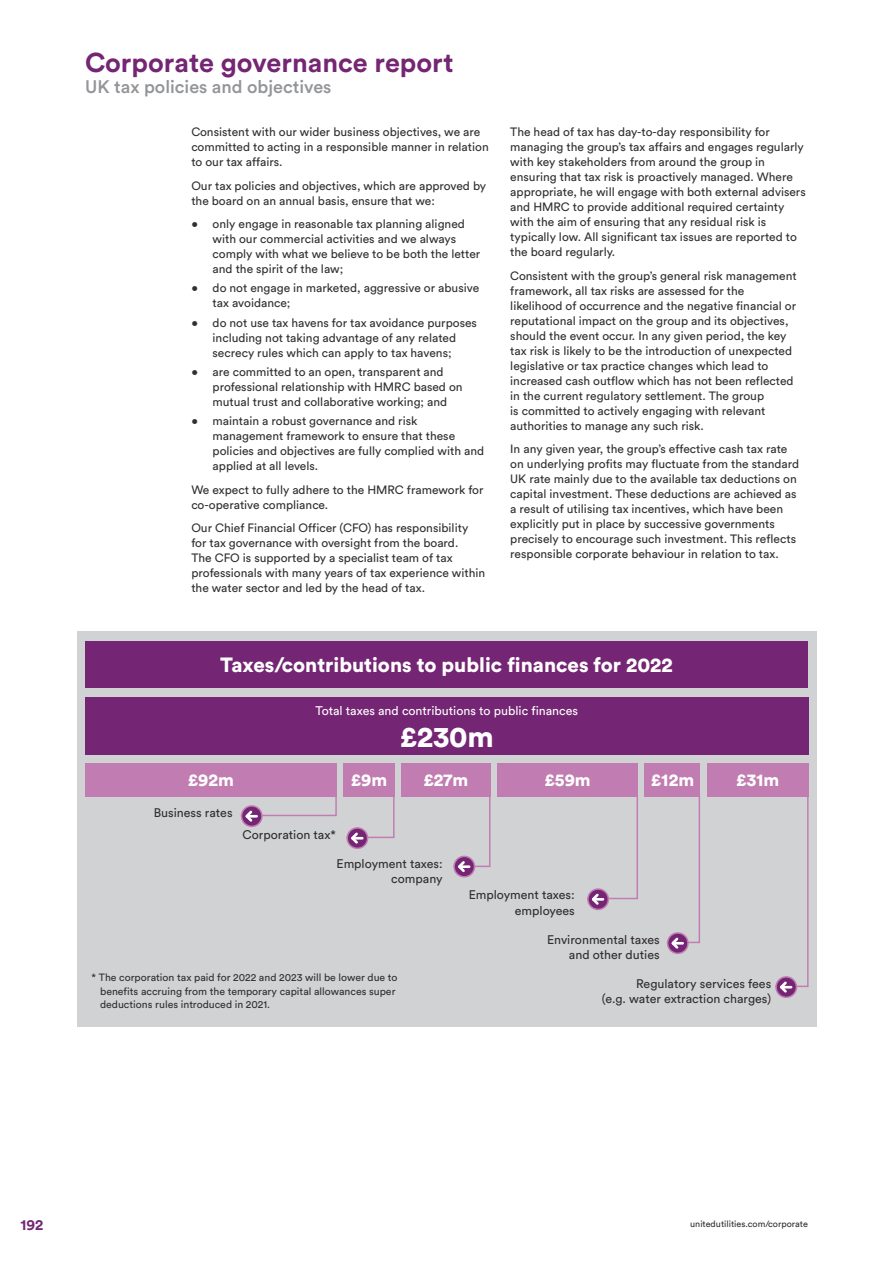
<style>
.page{position:relative;width:893px;height:1263px;background:#fff}
.page>*{position:absolute;margin:0;border:0;box-sizing:border-box;transform-origin:0 0}
.t1{font:900 29.25px "Circular Std";color:#fff}
.t2{font:700 27px "Circular Std";color:#742573}
.t3{font:900 20.4px "Circular Std";color:#fff}
.t4{font:500 18px "Circular Std";color:#939598}
.t5{font:900 17.55px "Circular Std";color:#fff}
.t6{font:700 15px "Circular Std";color:#742573}
.t7{font:12.45px/15.3px "Circular Std";color:#312f30;text-align:right}
.t8{font:12.45px "Circular Std";color:#fff}
.t9{font:12px/15px "Circular Std";color:#312f30}
.t10{font:10.5px/13.5px "Circular Std";color:#312f30}
.t11{font:9px "Circular Std";color:#312f30}
</style>
<div class="page">
<div style="left:77px;top:631px;width:740px;height:396px;background:#d1d2d4"></div>
<div style="left:85px;top:641px;width:723px;height:47px;background:#742573"></div>
<div style="left:85px;top:697px;width:724px;height:58px;background:#742573"></div>
<div style="left:85px;top:764px;width:252px;height:33px;background:#c17cb1"></div>
<div style="left:343px;top:764px;width:52px;height:33px;background:#c17cb1"></div>
<div style="left:645px;top:764px;width:55px;height:33px;background:#c17cb1"></div>
<div style="left:707px;top:764px;width:102px;height:33px;background:#c17cb1"></div>
<div style="left:401px;top:764px;width:89px;height:33px;background:#c17cb1"></div>
<div style="left:497px;top:764px;width:141px;height:33px;background:#c17cb1"></div>
<div style="left:241px;top:805px;width:22px;height:22px;border:2px solid #c17cb1;border-radius:50%"></div>
<svg style="left:240px;top:797px;width:97px;height:27px"></svg>
<div style="left:346px;top:827px;width:22px;height:22px;border:2px solid #c17cb1;border-radius:50%"></div>
<svg style="left:346px;top:797px;width:49px;height:49px"></svg>
<div style="left:453px;top:856px;width:22px;height:21px;border:2px solid #c17cb1;border-radius:50%"></div>
<svg style="left:453px;top:793px;width:38px;height:81px"></svg>
<div style="left:587px;top:888px;width:22px;height:22px;border:2px solid #c17cb1;border-radius:50%"></div>
<svg style="left:587px;top:797px;width:51px;height:110px"></svg>
<div style="left:667px;top:932px;width:22px;height:22px;border:2px solid #c17cb1;border-radius:50%"></div>
<svg style="left:666px;top:797px;width:34px;height:154px"></svg>
<div style="left:775px;top:976px;width:22px;height:22px;border:2px solid #c17cb1;border-radius:50%"></div>
<svg style="left:775px;top:797px;width:34px;height:198px"></svg>
<h2 class="t2" style="left:85px;top:45px;width:370px">Corporate governance report</h2>
<h3 class="t4" style="left:85px;top:76px;width:248px">UK tax policies and objectives</h3>
<p class="t9" style="left:191px;top:124px;width:299px">Consistent with our wider business objectives, we are committed to acting in a responsible manner in relation to our tax affairs.</p>
<p class="t9" style="left:191px;top:178px;width:296px">Our tax policies and objectives, which are approved by the board on an annual basis, ensure that we:</p>
<p class="t9" style="left:213px;top:216px;width:269px;text-indent:-21px">• only engage in reasonable tax planning aligned with our commercial activities and we always comply with what we believe to be both the letter and the spirit of the law;</p>
<p class="t9" style="left:213px;top:280px;width:268px;text-indent:-21px">• do not engage in marketed, aggressive or abusive tax avoidance;</p>
<p class="t9" style="left:191px;top:315px;width:287px;text-align:center">• do not use tax havens for tax avoidance purposes including not taking advantage of any related secrecy rules which can apply to tax havens;</p>
<p class="t9" style="left:213px;top:364px;width:251px;text-indent:-21px">• are committed to an open, transparent and professional relationship with HMRC based on mutual trust and collaborative working; and</p>
<p class="t9" style="left:213px;top:413px;width:273px;text-indent:-21px">• maintain a robust governance and risk management framework to ensure that these policies and objectives are fully complied with and applied at all levels.</p>
<p class="t9" style="left:191px;top:482px;width:294px">We expect to fully adhere to the HMRC framework for co-operative compliance.</p>
<p class="t9" style="left:191px;top:520px;width:295px">Our Chief Financial Officer (CFO) has responsibility for tax governance with oversight from the board.<br>The CFO is supported by a specialist team of tax professionals with many years of tax experience within the water sector and led by the head of tax.</p>
<p class="t9" style="left:510px;top:124px;width:297px">The head of tax has day-to-day responsibility for managing the group’s tax affairs and engages regularly with key stakeholders from around the group in ensuring that tax risk is proactively managed. Where appropriate, he will engage with both external advisers and HMRC to provide additional required certainty with the aim of ensuring that any residual risk is typically low. All significant tax issues are reported to the board regularly.</p>
<p class="t9" style="left:510px;top:268px;width:288px">Consistent with the group’s general risk management framework, all tax risks are assessed for the likelihood of occurrence and the negative financial or reputational impact on the group and its objectives, should the event occur. In any given period, the key tax risk is likely to be the introduction of unexpected legislative or tax practice changes which lead to increased cash outflow which has not been reflected in the current regulatory settlement. The group<br>is committed to actively engaging with relevant authorities to manage any such risk.</p>
<p class="t9" style="left:510px;top:441px;width:290px">In any given year, the group’s effective cash tax rate on underlying profits may fluctuate from the standard UK rate mainly due to the available tax deductions on capital investment. These deductions are achieved as a result of utilising tax incentives, which have been explicitly put in place by successive governments precisely to encourage such investment. This reflects responsible corporate behaviour in relation to tax.</p>
<h3 class="t3" style="left:220px;top:651px;width:454px">Taxes/contributions to public finances for 2022</h3>
<p class="t8" style="left:315px;top:703px;width:264px">Total taxes and contributions to public finances</p>
<h1 class="t1" style="left:400px;top:717px;width:96px">£230m</h1>
<h3 class="t5" style="left:188px;top:768px;width:47px">£92m</h3>
<p class="t7" style="left:154px;top:804px;width:80px">Business rates</p>
<p class="t7" style="left:243px;top:826px;width:95px">Corporation tax*</p>
<p class="t7" style="left:337px;top:856px;width:108px">Employment taxes: company</p>
<p class="t7" style="left:469px;top:887px;width:108px">Employment taxes: employees</p>
<p class="t7" style="left:547px;top:931px;width:114px">Environmental taxes and other duties</p>
<p class="t7" style="left:602px;top:975px;width:171px">Regulatory services fees<br>(e.g. water extraction charges)</p>
<h3 class="t5" style="left:351px;top:768px;width:38px">£9m</h3>
<h3 class="t5" style="left:423px;top:768px;width:46px">£27m</h3>
<h3 class="t5" style="left:545px;top:768px;width:48px">£59m</h3>
<h3 class="t5" style="left:651px;top:768px;width:45px">£12m</h3>
<h3 class="t5" style="left:736px;top:768px;width:45px">£31m</h3>
<p class="t10" style="left:100px;top:970px;width:299px;text-indent:-9px">* The corporation tax paid for 2022 and 2023 will be lower due to benefits accruing from the temporary capital allowances super deductions rules introduced in 2021.</p>
<p class="t6" style="left:20px;top:1215px;width:24px">192</p>
<p class="t11" style="left:690px;top:1218px;width:119px">unitedutilities.com/corporate</p>
</div>
